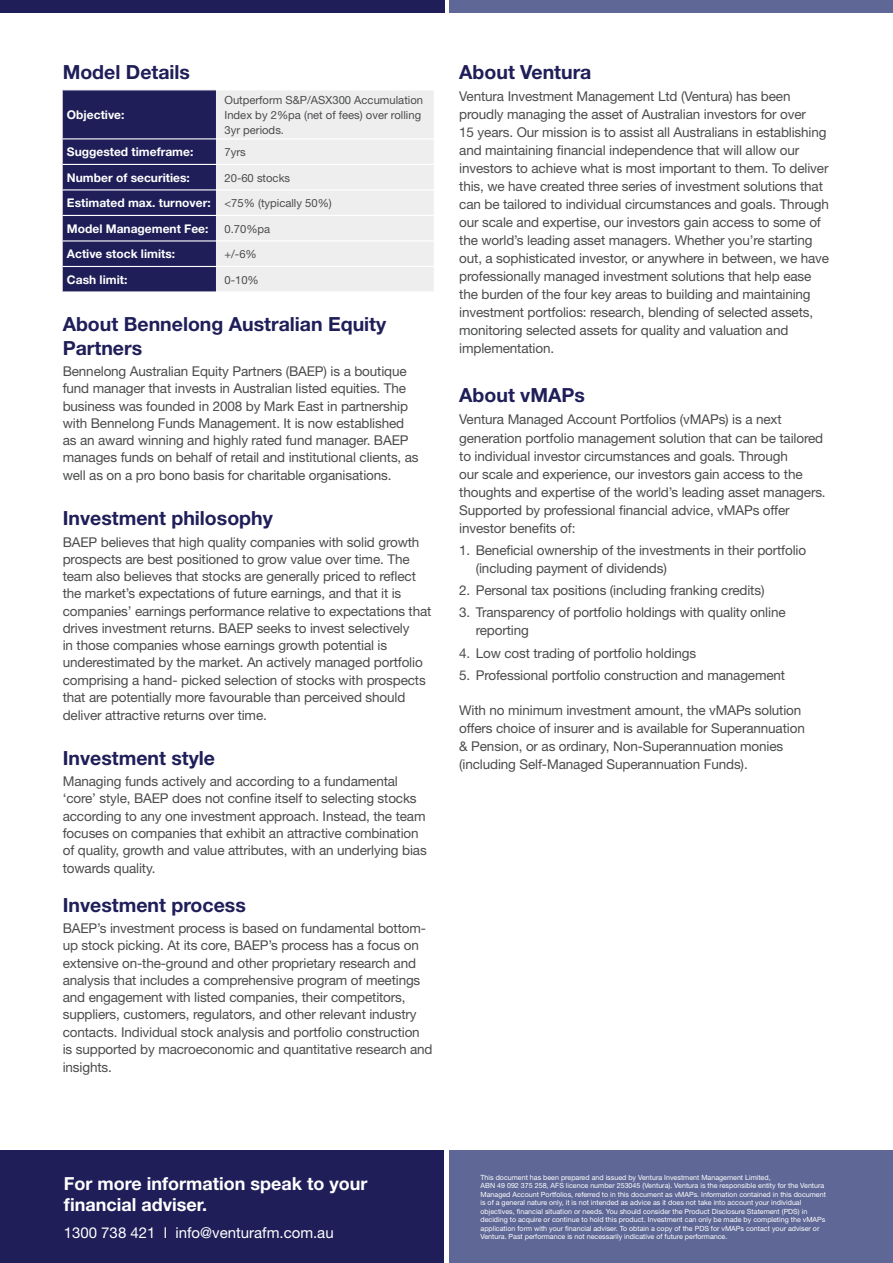
<style>
.page{position:relative;width:893px;height:1263px;background:#fff}
.page>*{position:absolute;margin:0;border:0;box-sizing:border-box;transform-origin:0 0}
.t1{font:700 19.5px/23.4px "Helvetica Neue";color:#1f1e59}
.t2{font:700 18px/21.6px "Helvetica Neue";color:#fff}
.t3{font:15px "Helvetica Neue";color:#fff}
.t4{font:13.5px/17.4px "Helvetica Neue";letter-spacing:-.01em;color:#4b4c4d}
.Table_Content{font:700 12px "Helvetica Neue";color:#fff}
.Table_Content-2{font:11.25px/15px "Helvetica Neue";color:#4b4c4d}
.t5{font:7.2px/8.6px "Helvetica Neue";color:#fff}
</style>
<div class="page">
<div style="left:449px;top:1150px;width:444px;height:113px;background:#5e6795"></div>
<div style="left:0;top:1150px;width:444px;height:113px;background:#1f1e59"></div>
<svg style="left:63px;top:90px;width:371px;height:201px;background:#9999b1"></svg>
<hr style="left:63px;top:138px;width:153px;height:1px;background:#fff">
<hr style="left:216px;top:138px;width:218px;height:1px;background:#fff">
<hr style="left:63px;top:164px;width:153px;height:1px;background:#fff">
<hr style="left:216px;top:164px;width:218px;height:1px;background:#fff">
<hr style="left:63px;top:189px;width:153px;height:1px;background:#fff">
<hr style="left:216px;top:189px;width:218px;height:1px;background:#fff">
<hr style="left:63px;top:215px;width:153px;height:1px;background:#fff">
<hr style="left:216px;top:215px;width:218px;height:1px;background:#fff">
<hr style="left:63px;top:240px;width:153px;height:2px;background:#fff">
<hr style="left:216px;top:240px;width:218px;height:2px;background:#fff">
<hr style="left:63px;top:266px;width:153px;height:1px;background:#fff">
<hr style="left:216px;top:266px;width:218px;height:1px;background:#fff">
<div style="left:449px;top:0;width:444px;height:13px;background:#5e6795"></div>
<div style="left:0;top:0;width:444px;height:13px;background:#1f1e59"></div>
<p class="t1" style="left:63px;top:60px;width:129px">Model Details</p>
<p class="Table_Content" style="left:67px;top:107px;width:59px">Objective:</p>
<p class="Table_Content-2" style="left:224px;top:92px;width:200px">Outperform S&amp;P/ASX300 Accumulation<br>Index by 2%pa (net of fees) over rolling<br>3yr periods.</p>
<p class="Table_Content" style="left:67px;top:145px;width:128px">Suggested timeframe:</p>
<p class="Table_Content-2" style="left:224px;top:144px;width:23px">7yrs</p>
<p class="Table_Content" style="left:67px;top:170px;width:124px">Number of securities:</p>
<p class="Table_Content-2" style="left:224px;top:170px;width:67px">20-60 stocks</p>
<p class="Table_Content" style="left:67px;top:196px;width:145px">Estimated max. turnover:</p>
<p class="Table_Content-2" style="left:224px;top:195px;width:109px">&lt;75% (typically 50%)</p>
<p class="Table_Content" style="left:67px;top:221px;width:143px">Model Management Fee:</p>
<p class="Table_Content-2" style="left:224px;top:221px;width:47px">0.70%pa</p>
<p class="Table_Content" style="left:67px;top:247px;width:110px">Active stock limits:</p>
<p class="Table_Content-2" style="left:224px;top:246px;width:34px">+/-6%</p>
<p class="Table_Content" style="left:67px;top:272px;width:62px">Cash limit:</p>
<p class="Table_Content-2" style="left:224px;top:272px;width:36px">0-10%</p>
<p class="t1" style="left:63px;top:312px;width:325px">About Bennelong Australian Equity<br>Partners</p>
<p class="t4" style="left:63px;top:362px;width:357px">Bennelong Australian Equity Partners (BAEP) is a boutique fund manager that invests in Australian listed equities. The business was founded in 2008 by Mark East in partnership with Bennelong Funds Management. It is now established as an award winning and highly rated fund manager. BAEP manages funds on behalf of retail and institutional clients, as well as on a pro bono basis for charitable organisations.</p>
<p class="t1" style="left:63px;top:506px;width:212px">Investment philosophy</p>
<p class="t4" style="left:63px;top:533px;width:370px">BAEP believes that high quality companies with solid growth prospects are best positioned to grow value over time. The team also believes that stocks are generally priced to reflect the market’s expectations of future earnings, and that it is companies’ earnings performance relative to expectations that drives investment returns. BAEP seeks to invest selectively<br>in those companies whose earnings growth potential is underestimated by the market. An actively managed portfolio comprising a hand- picked selection of stocks with prospects that are potentially more favourable than perceived should deliver attractive returns over time.</p>
<p class="t1" style="left:63px;top:745px;width:154px">Investment style</p>
<p class="t4" style="left:63px;top:772px;width:366px">Managing funds actively and according to a fundamental ‘core’ style, BAEP does not confine itself to selecting stocks according to any one investment approach. Instead, the team focuses on companies that exhibit an attractive combination of quality, growth and value attributes, with an underlying bias towards quality.</p>
<p class="t1" style="left:63px;top:892px;width:185px">Investment process</p>
<p class="t4" style="left:63px;top:919px;width:371px">BAEP’s investment process is based on fundamental bottom&shy;up stock picking. At its core, BAEP’s process has a focus on extensive on-the-ground and other proprietary research and analysis that includes a comprehensive program of meetings and engagement with listed companies, their competitors, suppliers, customers, regulators, and other relevant industry contacts. Individual stock analysis and portfolio construction is supported by macroeconomic and quantitative research and insights.</p>
<p class="t1" style="left:459px;top:60px;width:134px">About Ventura</p>
<p class="t4" style="left:459px;top:87px;width:371px;line-height:18px">Ventura Investment Management Ltd (Ventura) has been proudly managing the asset of Australian investors for over<br>15 years. Our mission is to assist all Australians in establishing and maintaining financial independence that will allow our investors to achieve what is most important to them. To deliver this, we have created three series of investment solutions that can be tailored to individual circumstances and goals. Through our scale and expertise, our investors gain access to some of the world’s leading asset managers. Whether you’re starting out, a sophisticated investor, or anywhere in between, we have professionally managed investment solutions that help ease the burden of the four key areas to building and maintaining investment portfolios: research, blending of selected assets, monitoring selected assets for quality and valuation and implementation.</p>
<p class="t1" style="left:459px;top:383px;width:127px">About vMAPs</p>
<p class="t4" style="left:459px;top:410px;width:368px;line-height:18px">Ventura Managed Account Portfolios (vMAPs) is a next generation portfolio management solution that can be tailored to individual investor circumstances and goals. Through<br>our scale and experience, our investors gain access to the thoughts and expertise of the world’s leading asset managers.<br>Supported by professional financial advice, vMAPs offer investor benefits of:</p>
<p class="t4" style="left:476px;top:541px;width:332px;line-height:18px;text-indent:-16px">1. Beneficial ownership of the investments in their portfolio (including payment of dividends)</p>
<p class="t4" style="left:459px;top:581px;width:307px">2. Personal tax positions (including franking credits)</p>
<p class="t4" style="left:476px;top:603px;width:311px;line-height:18px;text-indent:-16px">3. Transparency of portfolio holdings with quality online reporting</p>
<p class="t4" style="left:459px;top:644px;width:239px">4. Low cost trading of portfolio holdings</p>
<p class="t4" style="left:459px;top:666px;width:327px">5. Professional portfolio construction and management</p>
<p class="t4" style="left:459px;top:701px;width:347px;line-height:18px">With no minimum investment amount, the vMAPs solution offers choice of insurer and is available for Superannuation &amp; Pension, or as ordinary, Non-Superannuation monies (including Self-Managed Superannuation Funds).</p>
<p class="t2" style="left:64px;top:1172px;width:305px">For more information speak to your financial adviser.</p>
<p class="t3" style="left:64px;top:1223px;width:271px">1300 738 421 l info@venturafm.com.au</p>
<p class="t5" style="left:480px;top:1172px;width:347px">This document has been prepared and issued by Ventura Investment Management Limited,<br>ABN 49 092 375 258, AFS licence number 253045 (Ventura). Ventura is the responsible entity for the Ventura Managed Account Portfolios, referred to in this document as vMAPs. Information contained in this document is of a general nature only, it is not intended as advice as it does not take into account your individual objectives, financial situation or needs. You should consider the Product Disclosure Statement (PDS) in deciding to acquire or continue to hold this product. Investment can only be made by completing the vMAPs application form with your financial adviser. To obtain a copy of the PDS for vMAPs contact your adviser or Ventura. Past performance is not necessarily indicative of future performance.</p>
</div>
